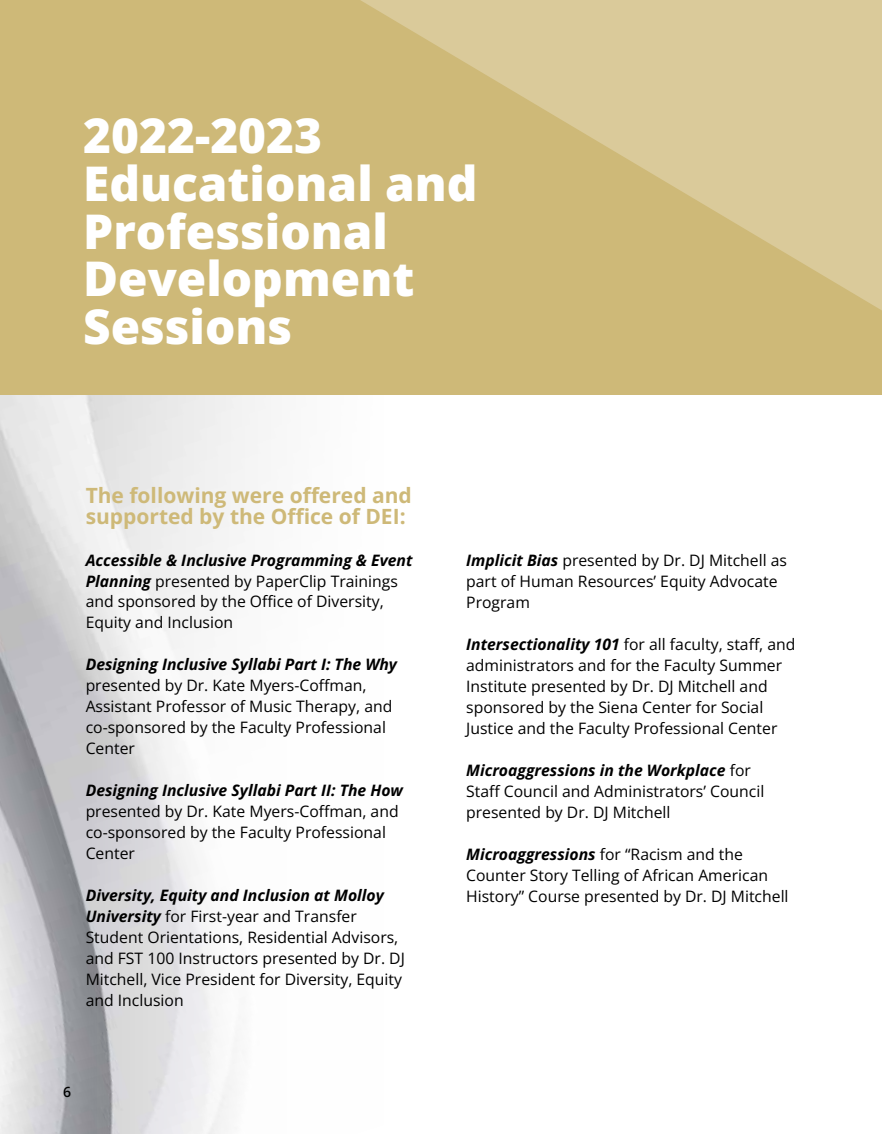
<style>
.page{position:relative;width:882px;height:1134px;background:#fff}
.page>*{position:absolute;margin:0;border:0;box-sizing:border-box;transform-origin:0 0}
.t1{font:800 47.77px/47.8px "Open Sans";color:#fff}
.t2{font:700 21px/21px "Open Sans";color:#ceb978}
.t3{font:15.75px/21px "Open Sans";color:#000}
.t4{font:italic 700 15.75px "Open Sans";color:#000}
.t5{font:600 14px "Open Sans";color:#000}
.s1{font-weight:700;font-style:italic}
</style>
<div class="page">
<img style="left:0;top:394px;width:383px;height:740px">
<div style="left:0;top:0;width:882px;height:394px;background:#ceb978"></div>
<svg style="left:361px;top:0;width:520px;height:310px"></svg>
<hr style="left:881px;top:0;width:1px;height:1134px;background:#840029">
<h1 class="t1" style="left:83px;top:111px;width:396px">2022-2023<br>Educational and<br>Professional<br>Development<br>Sessions</h1>
<h2 class="t2" style="left:86px;top:484px;width:328px">The following were offered and supported by the Office of DEI:</h2>
<p class="t3" style="left:86px;top:549px;width:328px"><span class="s1">Accessible &amp; Inclusive Programming &amp; Event Planning</span> presented by PaperClip Trainings and sponsored by the Office of Diversity, Equity and Inclusion</p>
<p class="t4" style="left:86px;top:654px;width:313px">Designing Inclusive Syllabi Part I: The Why</p>
<p class="t3" style="left:86px;top:675px;width:308px">presented by Dr. Kate Myers-Coffman,<br>Assistant Professor of Music Therapy, and co-sponsored by the Faculty Professional<br>Center</p>
<p class="t4" style="left:86px;top:780px;width:319px">Designing Inclusive Syllabi Part II: The How</p>
<p class="t3" style="left:86px;top:801px;width:314px">presented by Dr. Kate Myers-Coffman, and co-sponsored by the Faculty Professional<br>Center</p>
<p class="t3" style="left:86px;top:885px;width:321px"><span class="s1">Diversity, Equity and Inclusion at Molloy University</span> for First-year and Transfer Student Orientations, Residential Advisors, and FST 100 Instructors presented by Dr. DJ Mitchell, Vice President for Diversity, Equity and Inclusion</p>
<p class="t5" style="left:63px;top:1083px;width:10px">6</p>
<p class="t3" style="left:466px;top:549px;width:322px"><span class="s1">Implicit Bias</span> presented by Dr. DJ Mitchell as part of Human Resources’ Equity Advocate<br>Program</p>
<p class="t3" style="left:466px;top:633px;width:331px"><span class="s1">Intersectionality 101</span> for all faculty, staff, and administrators and for the Faculty Summer Institute presented by Dr. DJ Mitchell and sponsored by the Siena Center for Social Justice and the Faculty Professional Center</p>
<p class="t3" style="left:466px;top:759px;width:300px"><span class="s1">Microaggressions in the Workplace</span> for<br>Staff Council and Administrators’ Council presented by Dr. DJ Mitchell</p>
<p class="t3" style="left:466px;top:843px;width:324px"><span class="s1">Microaggressions</span> for “Racism and the<br>Counter Story Telling of African American<br>History” Course presented by Dr. DJ Mitchell</p>
</div>
